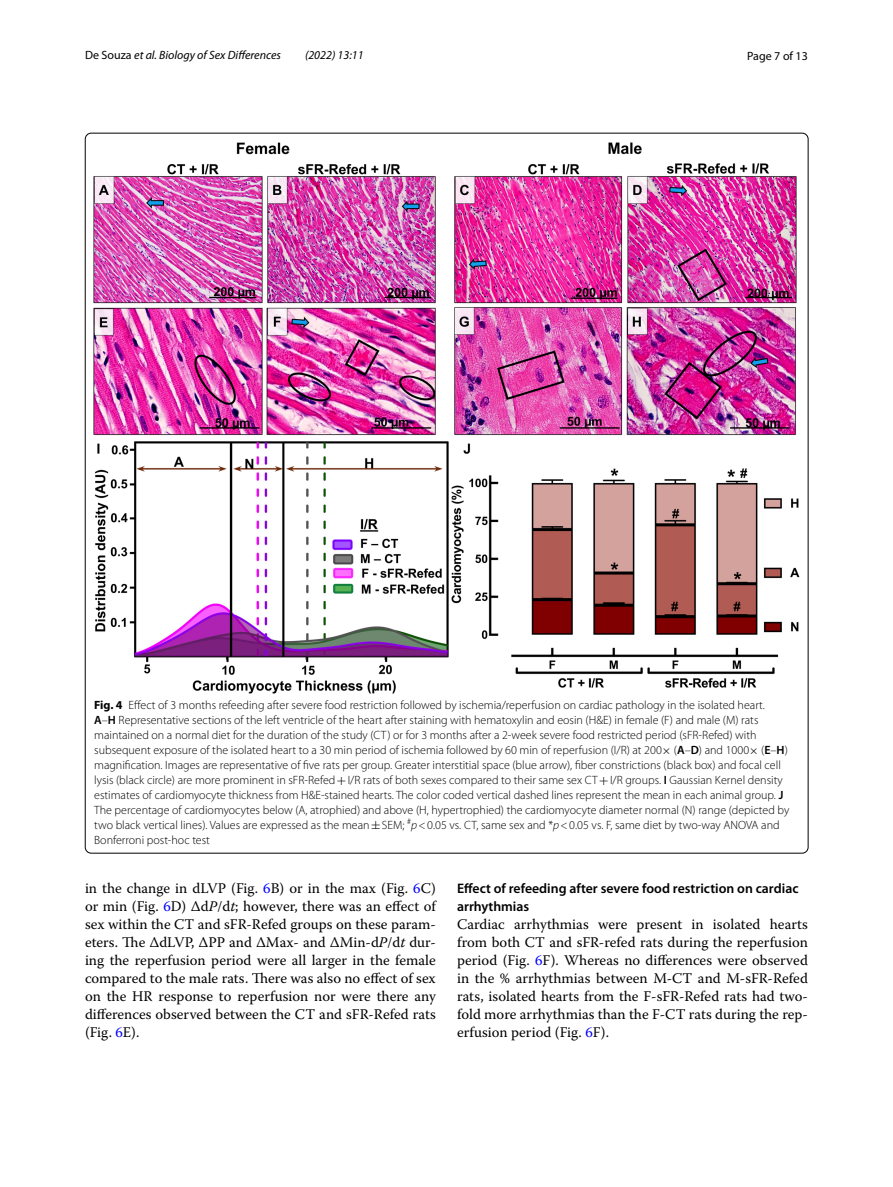
<style>
.page{position:relative;width:893px;height:1187px;background:#fff}
.page>*{position:absolute;margin:0;border:0;box-sizing:border-box;transform-origin:0 0}
.t1{font:14.7px/18px "Warnock Pro";color:#000;text-align:justify}
.t2{font:600 13.8px/18px "Myriad Pro";color:#000}
.t3{font:300 12px/15px "Myriad Pro";color:#000}
.t4{font:italic 12px "Myriad Pro";color:#000}
.t5{font:12px "Myriad Pro";color:#000}
.s1{font-style:normal}
.s2{font-weight:700}
.s3{font-weight:600}
.s4{font-family:"MTSY";font-weight:400}
.s5{font-style:italic}
.s6{color:#00f}
.s7{font-family:"Warnock Pro It 4"}
</style>
<div class="page">
<img style="left:94px;top:142px;width:706px;height:551px">
<p class="t4" style="left:85px;top:48px;width:197px"><span class="s1">De Souza</span> et al. Biology of Sex Differences</p>
<p class="t4" style="left:305px;top:48px;width:60px">(2022) 13:11</p>
<p class="t5" style="left:747px;top:48px;width:62px">Page 7 of 13</p>
<p class="t3" style="left:94px;top:697px;width:697px"><span class="s2">Fig. 4</span> Effect of 3 months refeeding after severe food restriction followed by ischemia/reperfusion on cardiac pathology in the isolated heart.<br><span class="s3">A</span>–<span class="s3">H</span> Representative sections of the left ventricle of the heart after staining with hematoxylin and eosin (H&amp;E) in female (F) and male (M) rats maintained on a normal diet for the duration of the study (CT) or for 3 months after a 2-week severe food restricted period (sFR-Refed) with subsequent exposure of the isolated heart to a 30 min period of ischemia followed by 60 min of reperfusion (I/R) at 200<span class="s4">×</span> (<span class="s3">A</span>–<span class="s3">D</span>) and 1000<span class="s4">×</span> (<span class="s3">E</span>–<span class="s3">H</span>) magnification. Images are representative of five rats per group. Greater interstitial space (blue arrow), fiber constrictions (black box) and focal cell lysis (black circle) are more prominent in sFR-Refed<span class="s4">+</span>I/R rats of both sexes compared to their same sex CT<span class="s4">+</span>I/R groups. <span class="s3">I</span> Gaussian Kernel density estimates of cardiomyocyte thickness from H&amp;E-stained hearts. The color coded vertical dashed lines represent the mean in each animal group. <span class="s3">J </span>The percentage of cardiomyocytes below (A, atrophied) and above (H, hypertrophied) the cardiomyocyte diameter normal (N) range (depicted by two black vertical lines). Values are expressed as the mean<span class="s4">±</span>SEM; <sup>#</sup><span class="s5">p</span>&lt;0.05 vs. CT, same sex and *<span class="s5">p</span>&lt;0.05 vs. F, same diet by two-way ANOVA and Bonferroni post-hoc test</p>
<p class="t1" style="left:85px;top:879px;width:352px">in the change in dLVP (Fig. <span class="s6">6</span>B) or in the max (Fig. <span class="s6">6</span>C) or min (Fig. <span class="s6">6</span>D) Δd<span class="s7">P</span>/d<span class="s7">t</span>; however, there was an effect of sex within the CT and sFR-Refed groups on these param&shy;eters. The ΔdLVP, ΔPP and ΔMax- and ΔMin-d<span class="s7">P</span>/d<span class="s7">t</span> dur&shy;ing the reperfusion period were all larger in the female compared to the male rats. There was also no effect of sex on the HR response to reperfusion nor were there any differences observed between the CT and sFR-Refed rats (Fig. <span class="s6">6</span>E).</p>
<p class="t2" style="left:457px;top:878px;width:343px">Effect of refeeding after severe food restriction on cardiac arrhythmias</p>
<p class="t1" style="left:457px;top:914px;width:352px">Cardiac arrhythmias were present in isolated hearts from both CT and sFR-refed rats during the reperfusion period (Fig. <span class="s6">6</span>F). Whereas no differences were observed in the % arrhythmias between M-CT and M-sFR-Refed rats, isolated hearts from the F-sFR-Refed rats had two&shy;fold more arrhythmias than the F-CT rats during the rep&shy;erfusion period (Fig. <span class="s6">6</span>F).</p>
</div>
